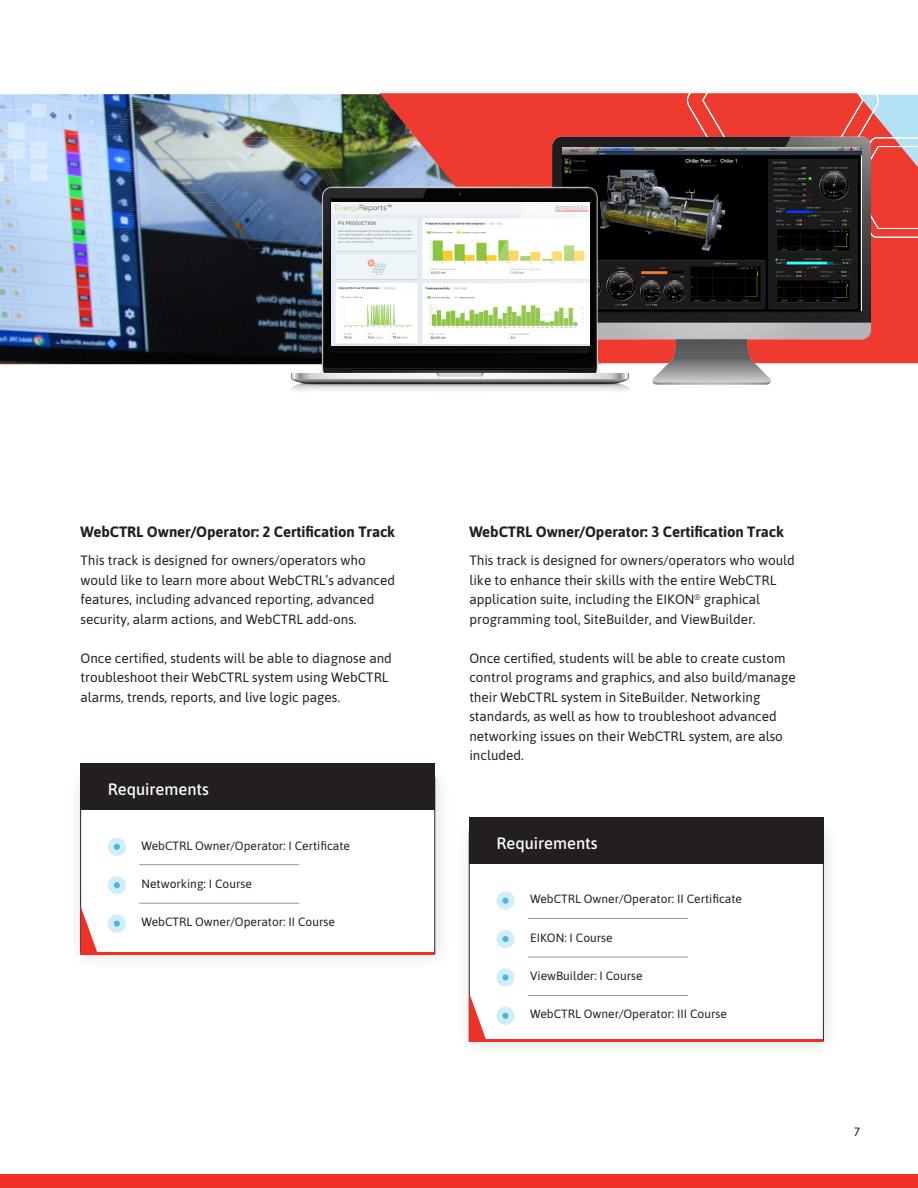
<style>
.page{position:relative;width:918px;height:1188px;background:#fff}
.page>*{position:absolute;margin:0;border:0;box-sizing:border-box;transform-origin:0 0}
.t1{font:500 16.5px "Asap";color:#fff}
.t2{font:700 15px "Asap";letter-spacing:-.005em;color:#231f20}
.t3{font:13.5px/19.5px "Asap";color:#231f20}
.t4{font:12px "Asap";color:#231f20}
</style>
<div class="page">
<div style="left:0;top:1174px;width:918px;height:14px;background:#ef3024"></div>
<img style="left:0;top:305px;width:245px;height:59px">
<div style="left:519px;top:93px;width:399px;height:270px;background:#ef3a2f"></div>
<img style="left:0;top:93px;width:519px;height:212px">
<div style="left:67px;top:764px;width:385px;height:207px;background:#fafafa"></div>
<div style="left:81px;top:778px;width:354px;height:176px;background:#fff"></div>
<div style="left:81px;top:764px;width:354px;height:46px;background:#231f20"></div>
<svg style="left:81px;top:906px;width:16px;height:46px"></svg>
<hr style="left:81px;top:952px;width:353px;height:3px;background:#ef3024">
<div style="left:108px;top:838px;width:18px;height:18px;background:#d0edf8;border-radius:50%"></div>
<svg style="left:114px;top:844px;width:6px;height:6px"></svg>
<div style="left:108px;top:876px;width:18px;height:18px;background:#d0edf8;border-radius:50%"></div>
<svg style="left:114px;top:882px;width:6px;height:6px"></svg>
<svg style="left:108px;top:914px;width:18px;height:19px"></svg>
<svg style="left:114px;top:921px;width:6px;height:6px"></svg>
<hr style="left:139px;top:864px;width:160px;height:1px;background:#939598">
<hr style="left:139px;top:903px;width:160px;height:1px;background:#939598">
<div style="left:456px;top:818px;width:385px;height:240px;background:#231f20;opacity:.15"></div>
<div style="left:469px;top:832px;width:354px;height:209px;background:#fff"></div>
<div style="left:469px;top:818px;width:354px;height:46px;background:#231f20"></div>
<svg style="left:469px;top:993px;width:17px;height:46px"></svg>
<hr style="left:469px;top:1039px;width:354px;height:2px;background:#ef3024">
<svg style="left:496px;top:892px;width:19px;height:18px"></svg>
<div style="left:502px;top:898px;width:7px;height:6px;background:#44b7e5;border-radius:50%"></div>
<svg style="left:496px;top:930px;width:19px;height:18px"></svg>
<div style="left:502px;top:936px;width:7px;height:6px;background:#44b7e5;border-radius:50%"></div>
<svg style="left:496px;top:968px;width:19px;height:19px"></svg>
<div style="left:502px;top:974px;width:7px;height:6px;background:#44b7e5;border-radius:50%"></div>
<svg style="left:496px;top:1007px;width:19px;height:18px"></svg>
<div style="left:502px;top:1013px;width:7px;height:6px;background:#44b7e5;border-radius:50%"></div>
<hr style="left:528px;top:918px;width:160px;height:1px;background:#939598">
<hr style="left:528px;top:957px;width:160px;height:1px;background:#939598">
<hr style="left:528px;top:995px;width:160px;height:1px;background:#939598">
<img style="left:534px;top:118px;width:359px;height:267px">
<img style="left:563px;top:148px;width:124px;height:162px">
<img style="left:245px;top:167px;width:400px;height:224px">
<img style="left:331px;top:202px;width:259px;height:144px">
<svg style="left:397px;top:239px;width:110px;height:81px"></svg>
<svg style="left:660px;top:202px;width:27px;height:82px"></svg>
<svg style="left:687px;top:93px;width:231px;height:247px"></svg>
<p class="t2" style="left:81px;top:521px;width:316px">WebCTRL Owner/Operator: 2 Certification Track</p>
<p class="t3" style="left:81px;top:550px;width:316px">This track is designed for owners/operators who would like to learn more about WebCTRL’s advanced features, including advanced reporting, advanced security, alarm actions, and WebCTRL add-ons.</p>
<p class="t3" style="left:81px;top:647px;width:313px">Once certified, students will be able to diagnose and troubleshoot their WebCTRL system using WebCTRL alarms, trends, reports, and live logic pages.</p>
<p class="t1" style="left:108px;top:777px;width:103px">Requirements</p>
<p class="t4" style="left:142px;top:837px;width:210px">WebCTRL Owner/Operator: I Certificate</p>
<p class="t4" style="left:142px;top:875px;width:112px">Networking: I Course</p>
<p class="t4" style="left:142px;top:914px;width:195px">WebCTRL Owner/Operator: II Course</p>
<p class="t2" style="left:469px;top:521px;width:316px">WebCTRL Owner/Operator: 3 Certification Track</p>
<p class="t3" style="left:469px;top:550px;width:327px">This track is designed for owners/operators who would like to enhance their skills with the entire WebCTRL application suite, including the EIKON<sup>®</sup> graphical programming tool, SiteBuilder, and ViewBuilder.</p>
<p class="t3" style="left:469px;top:647px;width:328px">Once certified, students will be able to create custom control programs and graphics, and also build/manage their WebCTRL system in SiteBuilder. Networking standards, as well as how to troubleshoot advanced networking issues on their WebCTRL system, are also included.</p>
<p class="t1" style="left:496px;top:831px;width:103px">Requirements</p>
<p class="t4" style="left:530px;top:891px;width:213px">WebCTRL Owner/Operator: II Certificate</p>
<p class="t4" style="left:530px;top:929px;width:84px">EIKON: I Course</p>
<p class="t4" style="left:530px;top:967px;width:114px">ViewBuilder: I Course</p>
<p class="t4" style="left:530px;top:1006px;width:198px">WebCTRL Owner/Operator: III Course</p>
<p class="t4" style="left:854px;top:1124px;width:8px">7</p>
</div>
